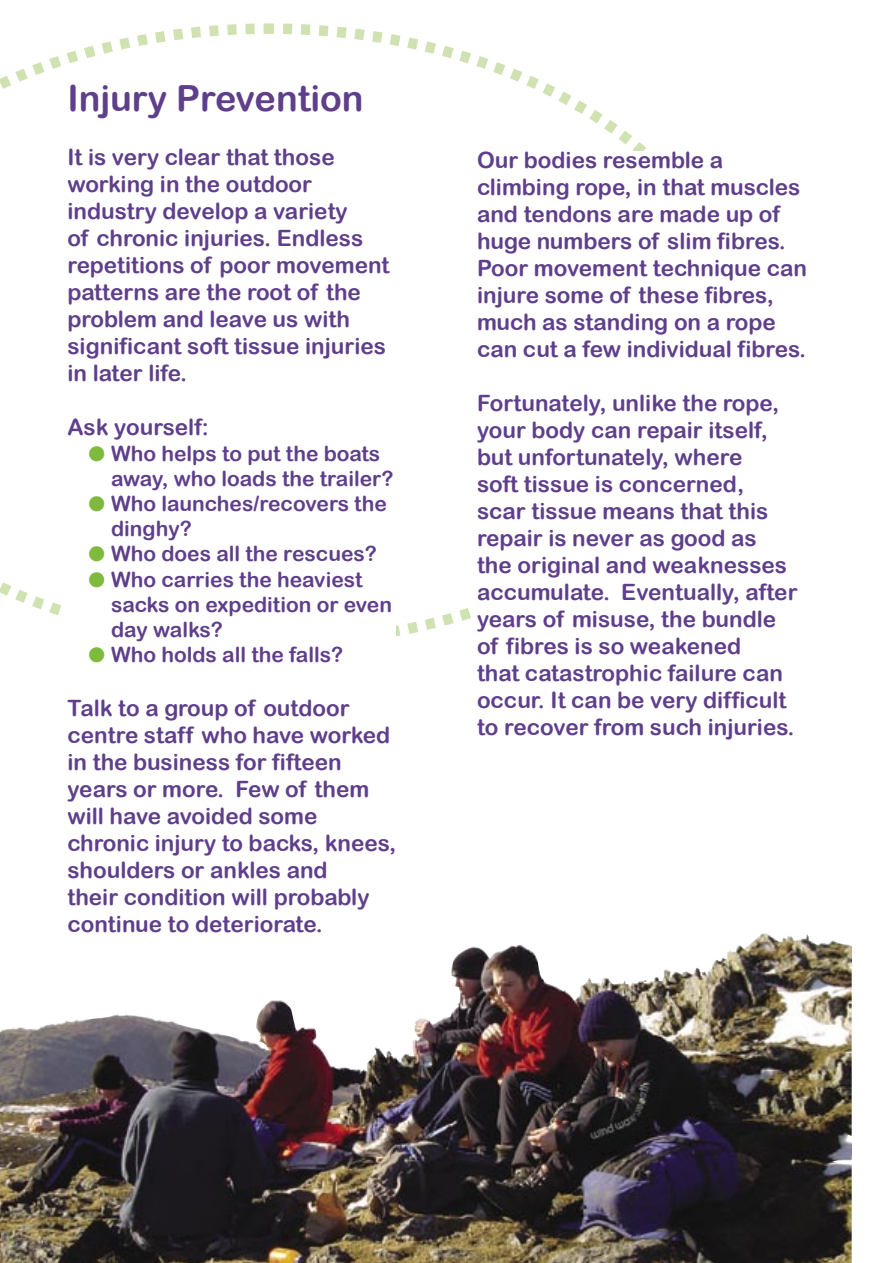
<style>
.page{position:relative;width:893px;height:1263px;background:#fff}
.page>*{position:absolute;margin:0;border:0;box-sizing:border-box;transform-origin:0 0}
.heading{font:36px "Arial Rounded MT Bold";color:#5f3f8b}
.body{font:22.5px/27px "Arial Rounded MT Bold";color:#5f3f8b}
.body-2{font:21px/25.2px "Arial Rounded MT Bold";color:#5f3f8b}
.s1{color:#7eba3e}
</style>
<div class="page">
<svg style="left:0;top:23px;width:646px;height:614px"></svg>
<div style="left:67px;top:85px;width:329px;height:896px;background:#fff"></div>
<div style="left:477px;top:151px;width:331px;height:616px;background:#fff"></div>
<img style="left:0;top:933px;width:852px;height:330px">
<p class="heading" style="left:67px;top:77px;width:298px">Injury Prevention</p>
<p class="body" style="left:67px;top:143px;width:324px">It is very clear that those working in the outdoor industry develop a variety<br>of chronic injuries. Endless repetitions of poor movement patterns are the root of the problem and leave us with significant soft tissue injuries in later life.</p>
<p class="body" style="left:67px;top:413px;width:143px">Ask yourself:</p>
<p class="body-2" style="left:111px;top:440px;width:284px;text-indent:-22px"><span class="s1">●</span> Who helps to put the boats away, who loads the trailer?</p>
<p class="body-2" style="left:111px;top:491px;width:277px;text-indent:-22px"><span class="s1">●</span> Who launches/recovers the dinghy?</p>
<p class="body-2" style="left:89px;top:541px;width:290px"><span class="s1">●</span> Who does all the rescues?</p>
<p class="body-2" style="left:111px;top:566px;width:282px;text-indent:-22px"><span class="s1">●</span> Who carries the heaviest sacks on expedition or even day walks?</p>
<p class="body-2" style="left:89px;top:642px;width:256px"><span class="s1">●</span> Who holds all the falls?</p>
<p class="body" style="left:67px;top:694px;width:330px">Talk to a group of outdoor centre staff who have worked in the business for fifteen years or more. Few of them will have avoided some chronic injury to backs, knees, shoulders or ankles and<br>their condition will probably continue to deteriorate.</p>
<p class="body" style="left:477px;top:146px;width:332px">Our bodies resemble a climbing rope, in that muscles and tendons are made up of huge numbers of slim fibres.<br>Poor movement technique can injure some of these fibres, much as standing on a rope can cut a few individual fibres.</p>
<p class="body" style="left:477px;top:389px;width:322px">Fortunately, unlike the rope, your body can repair itself, but unfortunately, where<br>soft tissue is concerned, scar tissue means that this repair is never as good as<br>the original and weaknesses accumulate. Eventually, after years of misuse, the bundle of fibres is so weakened<br>that catastrophic failure can occur. It can be very difficult to recover from such injuries.</p>
</div>
